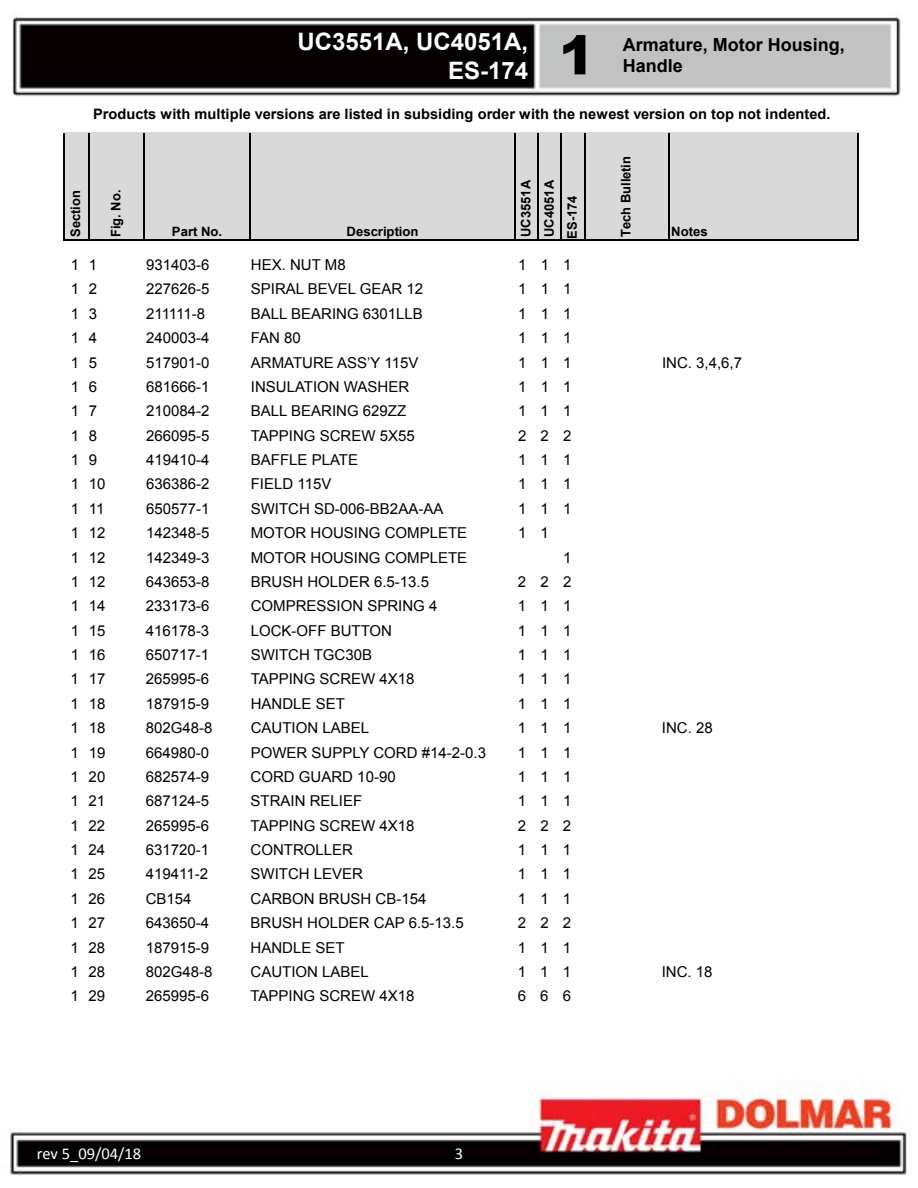
<style>
.page{position:relative;width:918px;height:1188px;background:#fff}
.page>*{position:absolute;margin:0;border:0;box-sizing:border-box;transform-origin:0 0}
.t1{font:900 54px "Arial";color:#000}
.t2{font:700 24px/28.8px "Arial";color:#fff;text-align:right}
.t3{font:700 18px/21.6px "Arial";color:#000}
.t4{font:16.5px "Calibri";color:#fff}
.t5{font:15px "Arial";color:#000}
.t6{font:700 14.4px "Arial";letter-spacing:.005em;color:#000}
.t7{font:700 13.2px/23.1px "Arial";color:#000}
.t8{font:700 12.9px "Arial";color:#000}
</style>
<div class="page">
<img style="left:8px;top:17px;width:900px;height:1158px">
<div style="left:65px;top:133px;width:793px;height:107px;background:#d9d9d9"></div>
<hr style="left:63px;top:133px;width:2px;height:108px;background:#000">
<hr style="left:88px;top:133px;width:2px;height:108px;background:#000">
<hr style="left:144px;top:133px;width:1px;height:108px;background:#000">
<hr style="left:249px;top:133px;width:1px;height:108px;background:#000">
<hr style="left:515px;top:133px;width:1px;height:108px;background:#000">
<hr style="left:538px;top:133px;width:1px;height:108px;background:#000">
<hr style="left:561px;top:133px;width:1px;height:108px;background:#000">
<hr style="left:584px;top:133px;width:1px;height:108px;background:#000">
<hr style="left:668px;top:133px;width:1px;height:108px;background:#000">
<hr style="left:858px;top:133px;width:1px;height:108px;background:#000">
<hr style="left:65px;top:239px;width:794px;height:2px;background:#000">
<h2 class="t2" style="left:298px;top:28px;width:232px">UC3551A, UC4051A,<br>ES-174</h2>
<h1 class="t1" style="left:559px;top:16px;width:38px">1</h1>
<p class="t3" style="left:623px;top:34px;width:224px">Armature, Motor Housing,<br>Handle</p>
<p class="t6" style="left:93px;top:104px;width:739px">Products with multiple versions are listed in subsiding order with the newest version on top not indented.</p>
<p class="t7" style="left:64px;top:237px;width:48px;rotate:-90deg">Section</p>
<p class="t7" style="left:105px;top:237px;width:49px;rotate:-90deg">Fig. No.</p>
<p class="t8" style="left:172px;top:222px;width:52px">Part No.</p>
<p class="t8" style="left:346px;top:222px;width:74px">Description</p>
<p class="t7" style="left:515px;top:237px;width:58px;rotate:-90deg">UC3551A<br>UC4051A</p>
<p class="t7" style="left:561px;top:239px;width:45px;rotate:-90deg">ES-174</p>
<p class="t7" style="left:615px;top:237px;width:82px;rotate:-90deg">Tech Bulletin</p>
<p class="t8" style="left:671px;top:222px;width:38px">Notes</p>
<p class="t5" style="left:71px;top:255px;width:28px">1 1</p>
<p class="t5" style="left:146px;top:255px;width:65px">931403-6</p>
<p class="t5" style="left:251px;top:255px;width:96px">HEX. NUT M8</p>
<p class="t5" style="left:518px;top:255px;width:55px">111</p>
<p class="t5" style="left:71px;top:279px;width:28px">1 2</p>
<p class="t5" style="left:146px;top:279px;width:65px">227626-5</p>
<p class="t5" style="left:251px;top:279px;width:174px">SPIRAL BEVEL GEAR 12</p>
<p class="t5" style="left:518px;top:279px;width:55px">111</p>
<p class="t5" style="left:71px;top:304px;width:28px">1 3</p>
<p class="t5" style="left:146px;top:304px;width:60px">211111-8</p>
<p class="t5" style="left:251px;top:304px;width:174px">BALL BEARING 6301LLB</p>
<p class="t5" style="left:518px;top:304px;width:55px">111</p>
<p class="t5" style="left:71px;top:328px;width:28px">1 4</p>
<p class="t5" style="left:146px;top:328px;width:65px">240003-4</p>
<p class="t5" style="left:251px;top:328px;width:52px">FAN 80</p>
<p class="t5" style="left:518px;top:328px;width:55px">111</p>
<p class="t5" style="left:71px;top:353px;width:28px">1 5</p>
<p class="t5" style="left:146px;top:353px;width:65px">517901-0</p>
<p class="t5" style="left:251px;top:353px;width:169px">ARMATURE ASS’Y 115V</p>
<p class="t5" style="left:518px;top:353px;width:55px">111</p>
<p class="t5" style="left:662px;top:353px;width:82px">INC. 3,4,6,7</p>
<p class="t5" style="left:71px;top:377px;width:28px">1 6</p>
<p class="t5" style="left:146px;top:377px;width:65px">681666-1</p>
<p class="t5" style="left:251px;top:377px;width:160px">INSULATION WASHER</p>
<p class="t5" style="left:518px;top:377px;width:55px">111</p>
<p class="t5" style="left:71px;top:401px;width:28px">1 7</p>
<p class="t5" style="left:146px;top:401px;width:65px">210084-2</p>
<p class="t5" style="left:251px;top:401px;width:157px">BALL BEARING 629ZZ</p>
<p class="t5" style="left:518px;top:401px;width:55px">111</p>
<p class="t5" style="left:71px;top:426px;width:28px">1 8</p>
<p class="t5" style="left:146px;top:426px;width:65px">266095-5</p>
<p class="t5" style="left:251px;top:426px;width:165px">TAPPING SCREW 5X55</p>
<p class="t5" style="left:518px;top:426px;width:55px">222</p>
<p class="t5" style="left:71px;top:450px;width:28px">1 9</p>
<p class="t5" style="left:146px;top:450px;width:65px">419410-4</p>
<p class="t5" style="left:251px;top:450px;width:109px">BAFFLE PLATE</p>
<p class="t5" style="left:518px;top:450px;width:55px">111</p>
<p class="t5" style="left:71px;top:474px;width:36px">1 10</p>
<p class="t5" style="left:146px;top:474px;width:65px">636386-2</p>
<p class="t5" style="left:251px;top:474px;width:82px">FIELD 115V</p>
<p class="t5" style="left:518px;top:474px;width:55px">111</p>
<p class="t5" style="left:71px;top:499px;width:35px">1 11</p>
<p class="t5" style="left:146px;top:499px;width:65px">650577-1</p>
<p class="t5" style="left:251px;top:499px;width:194px">SWITCH SD-006-BB2AA-AA</p>
<p class="t5" style="left:518px;top:499px;width:55px">111</p>
<p class="t5" style="left:71px;top:523px;width:36px">1 12</p>
<p class="t5" style="left:146px;top:523px;width:65px">142348-5</p>
<p class="t5" style="left:251px;top:523px;width:218px">MOTOR HOUSING COMPLETE</p>
<p class="t5" style="left:518px;top:523px;width:32px">1 1</p>
<p class="t5" style="left:71px;top:548px;width:36px">1 12</p>
<p class="t5" style="left:146px;top:548px;width:65px">142349-3</p>
<p class="t5" style="left:251px;top:548px;width:218px">MOTOR HOUSING COMPLETE</p>
<p class="t5" style="left:563px;top:548px;width:10px">1</p>
<p class="t5" style="left:71px;top:572px;width:36px">1 12</p>
<p class="t5" style="left:146px;top:572px;width:65px">643653-8</p>
<p class="t5" style="left:251px;top:572px;width:180px">BRUSH HOLDER 6.5-13.5</p>
<p class="t5" style="left:518px;top:572px;width:55px">222</p>
<p class="t5" style="left:71px;top:596px;width:36px">1 14</p>
<p class="t5" style="left:146px;top:596px;width:65px">233173-6</p>
<p class="t5" style="left:251px;top:596px;width:188px">COMPRESSION SPRING 4</p>
<p class="t5" style="left:518px;top:596px;width:55px">111</p>
<p class="t5" style="left:71px;top:621px;width:36px">1 15</p>
<p class="t5" style="left:146px;top:621px;width:65px">416178-3</p>
<p class="t5" style="left:251px;top:621px;width:143px">LOCK-OFF BUTTON</p>
<p class="t5" style="left:518px;top:621px;width:55px">111</p>
<p class="t5" style="left:71px;top:645px;width:36px">1 16</p>
<p class="t5" style="left:146px;top:645px;width:65px">650717-1</p>
<p class="t5" style="left:251px;top:645px;width:123px">SWITCH TGC30B</p>
<p class="t5" style="left:518px;top:645px;width:55px">111</p>
<p class="t5" style="left:71px;top:669px;width:36px">1 17</p>
<p class="t5" style="left:146px;top:669px;width:65px">265995-6</p>
<p class="t5" style="left:251px;top:669px;width:165px">TAPPING SCREW 4X18</p>
<p class="t5" style="left:518px;top:669px;width:55px">111</p>
<p class="t5" style="left:71px;top:694px;width:36px">1 18</p>
<p class="t5" style="left:146px;top:694px;width:65px">187915-9</p>
<p class="t5" style="left:251px;top:694px;width:96px">HANDLE SET</p>
<p class="t5" style="left:518px;top:694px;width:55px">111</p>
<p class="t5" style="left:71px;top:718px;width:36px">1 18</p>
<p class="t5" style="left:146px;top:718px;width:68px">802G48-8</p>
<p class="t5" style="left:251px;top:718px;width:120px">CAUTION LABEL</p>
<p class="t5" style="left:518px;top:718px;width:55px">111</p>
<p class="t5" style="left:662px;top:718px;width:52px">INC. 28</p>
<p class="t5" style="left:71px;top:743px;width:36px">1 19</p>
<p class="t5" style="left:146px;top:743px;width:65px">664980-0</p>
<p class="t5" style="left:251px;top:743px;width:237px">POWER SUPPLY CORD #14-2-0.3</p>
<p class="t5" style="left:518px;top:743px;width:55px">111</p>
<p class="t5" style="left:71px;top:767px;width:36px">1 20</p>
<p class="t5" style="left:146px;top:767px;width:65px">682574-9</p>
<p class="t5" style="left:251px;top:767px;width:147px">CORD GUARD 10-90</p>
<p class="t5" style="left:518px;top:767px;width:55px">111</p>
<p class="t5" style="left:71px;top:791px;width:36px">1 21</p>
<p class="t5" style="left:146px;top:791px;width:65px">687124-5</p>
<p class="t5" style="left:251px;top:791px;width:113px">STRAIN RELIEF</p>
<p class="t5" style="left:518px;top:791px;width:55px">111</p>
<p class="t5" style="left:71px;top:816px;width:36px">1 22</p>
<p class="t5" style="left:146px;top:816px;width:65px">265995-6</p>
<p class="t5" style="left:251px;top:816px;width:165px">TAPPING SCREW 4X18</p>
<p class="t5" style="left:518px;top:816px;width:55px">222</p>
<p class="t5" style="left:71px;top:840px;width:36px">1 24</p>
<p class="t5" style="left:146px;top:840px;width:65px">631720-1</p>
<p class="t5" style="left:251px;top:840px;width:104px">CONTROLLER</p>
<p class="t5" style="left:518px;top:840px;width:55px">111</p>
<p class="t5" style="left:71px;top:864px;width:36px">1 25</p>
<p class="t5" style="left:146px;top:864px;width:64px">419411-2</p>
<p class="t5" style="left:251px;top:864px;width:114px">SWITCH LEVER</p>
<p class="t5" style="left:518px;top:864px;width:55px">111</p>
<p class="t5" style="left:71px;top:889px;width:36px">1 26</p>
<p class="t5" style="left:146px;top:889px;width:47px">CB154</p>
<p class="t5" style="left:251px;top:889px;width:177px">CARBON BRUSH CB-154</p>
<p class="t5" style="left:518px;top:889px;width:55px">111</p>
<p class="t5" style="left:71px;top:913px;width:36px">1 27</p>
<p class="t5" style="left:146px;top:913px;width:65px">643650-4</p>
<p class="t5" style="left:251px;top:913px;width:215px">BRUSH HOLDER CAP 6.5-13.5</p>
<p class="t5" style="left:518px;top:913px;width:55px">222</p>
<p class="t5" style="left:71px;top:938px;width:36px">1 28</p>
<p class="t5" style="left:146px;top:938px;width:65px">187915-9</p>
<p class="t5" style="left:251px;top:938px;width:96px">HANDLE SET</p>
<p class="t5" style="left:518px;top:938px;width:55px">111</p>
<p class="t5" style="left:70px;top:962px;width:36px">1 28</p>
<p class="t5" style="left:146px;top:962px;width:68px">802G48-8</p>
<p class="t5" style="left:251px;top:962px;width:120px">CAUTION LABEL</p>
<p class="t5" style="left:518px;top:962px;width:55px">111</p>
<p class="t5" style="left:662px;top:962px;width:52px">INC. 18</p>
<p class="t5" style="left:70px;top:986px;width:36px">1 29</p>
<p class="t5" style="left:146px;top:986px;width:65px">265995-6</p>
<p class="t5" style="left:251px;top:986px;width:165px">TAPPING SCREW 4X18</p>
<p class="t5" style="left:518px;top:986px;width:55px">666</p>
<p class="t4" style="left:37px;top:1143px;width:106px">rev 5_09/04/18</p>
<p class="t4" style="left:455px;top:1143px;width:10px">3</p>
</div>
